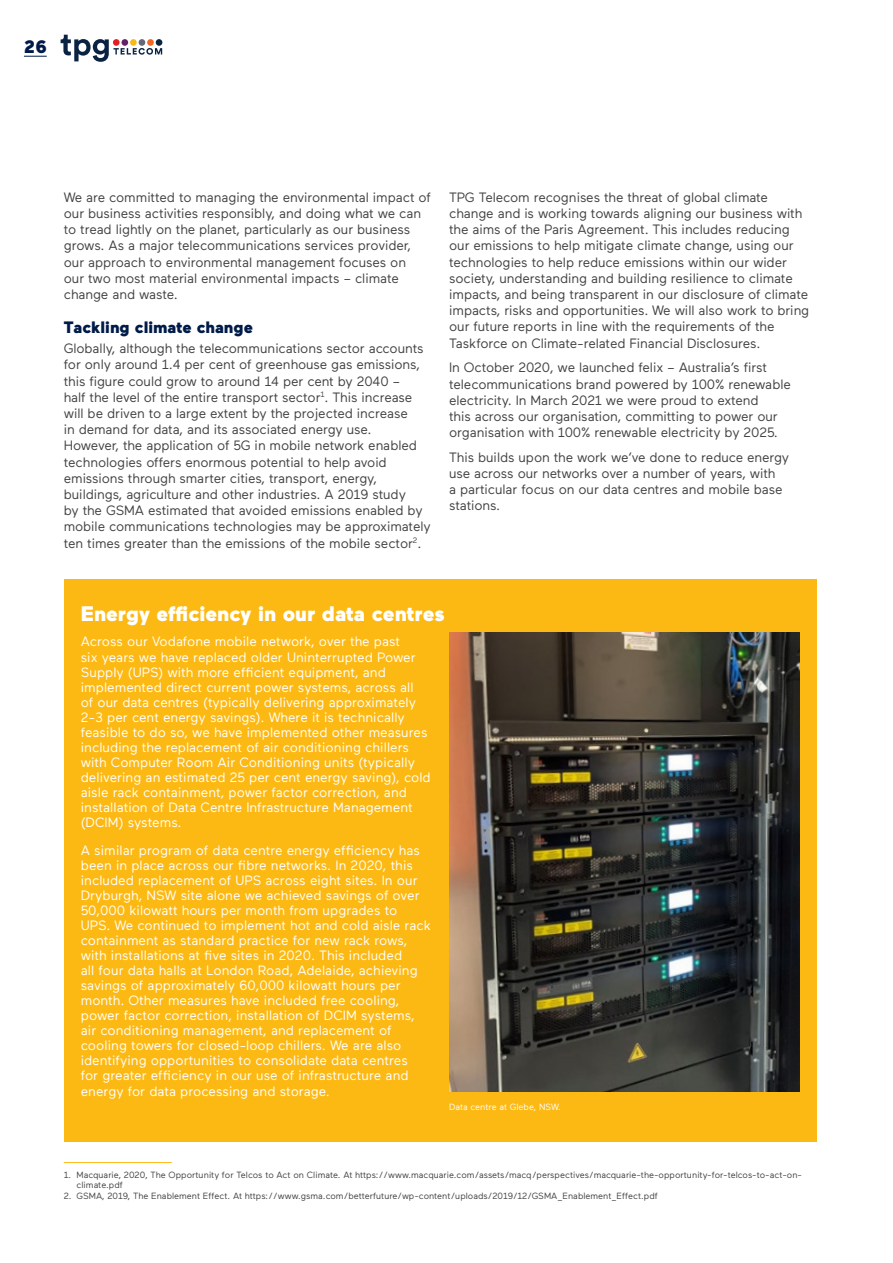
<style>
.page{position:relative;width:893px;height:1263px;background:#fff}
.page>*{position:absolute;margin:0;border:0;box-sizing:border-box;transform-origin:0 0}
.t1{font:900 21px "Maax";color:#fff}
.t2{font:900 18px "Maax";color:#001b49}
.t3{font:900 16.5px "Maax";color:#001b49}
.t4{font:13.5px/16.2px "Maax";letter-spacing:-.01em;color:#414042}
.t5{font:13.5px/15px "Maax";color:#fff}
.t6{font:9px/10.8px "Maax";color:#414042}
.t7{font:9px "Maax";color:#fff}
</style>
<div class="page">
<hr style="left:64px;top:1162px;width:108px;height:1px;background:#fdb913">
<div style="left:64px;top:579px;width:752px;height:562px;background:#fdb913"></div>
<img style="left:449px;top:632px;width:350px;height:459px">
<svg style="left:24px;top:56px;width:23px;height:1px"></svg>
<svg style="left:61px;top:35px;width:101px;height:27px"></svg>
<div style="left:113px;top:39px;width:7px;height:7px;background:#e41e26;border-radius:50%"></div>
<div style="left:139px;top:39px;width:6px;height:7px;background:#676578;border-radius:50%"></div>
<div style="left:147px;top:39px;width:7px;height:7px;background:#f16623;border-radius:50%"></div>
<div style="left:130px;top:39px;width:7px;height:7px;background:#f8bb16;border-radius:50%"></div>
<div style="left:121px;top:39px;width:7px;height:7px;background:#642265;border-radius:50%"></div>
<div style="left:156px;top:39px;width:6px;height:7px;background:#0a2343;border-radius:50%"></div>
<h2 class="t2" style="left:24px;top:37px;width:24px">26</h2>
<p class="t4" style="left:64px;top:189px;width:369px">We are committed to managing the environmental impact of our business activities responsibly, and doing what we can to tread lightly on the planet, particularly as our business grows. As a major telecommunications services provider, our approach to environmental management focuses on<br>our two most material environmental impacts – climate change and waste.</p>
<p class="t3" style="left:64px;top:318px;width:191px">Tackling climate change</p>
<p class="t4" style="left:64px;top:341px;width:368px">Globally, although the telecommunications sector accounts for only around 1.4 per cent of greenhouse gas emissions, this figure could grow to around 14 per cent by 2040 –<br>half the level of the entire transport sector<sup>1</sup>. This increase will be driven to a large extent by the projected increase<br>in demand for data, and its associated energy use.<br>However, the application of 5G in mobile network enabled technologies offers enormous potential to help avoid emissions through smarter cities, transport, energy, buildings, agriculture and other industries. A 2019 study<br>by the GSMA estimated that avoided emissions enabled by mobile communications technologies may be approximately ten times greater than the emissions of the mobile sector<sup>2</sup>.</p>
<p class="t4" style="left:449px;top:189px;width:362px">TPG Telecom recognises the threat of global climate change and is working towards aligning our business with the aims of the Paris Agreement. This includes reducing our emissions to help mitigate climate change, using our technologies to help reduce emissions within our wider society, understanding and building resilience to climate impacts, and being transparent in our disclosure of climate impacts, risks and opportunities. We will also work to bring our future reports in line with the requirements of the Taskforce on Climate-related Financial Disclosures.</p>
<p class="t4" style="left:449px;top:360px;width:343px">In October 2020, we launched felix – Australia’s first telecommunications brand powered by 100% renewable electricity. In March 2021 we were proud to extend<br>this across our organisation, committing to power our organisation with 100% renewable electricity by 2025.</p>
<p class="t4" style="left:449px;top:449px;width:342px">This builds upon the work we’ve done to reduce energy use across our networks over a number of years, with<br>a particular focus on our data centres and mobile base stations.</p>
<h1 class="t1" style="left:81px;top:602px;width:365px">Energy efficiency in our data centres</h1>
<p class="t5" style="left:81px;top:633px;width:351px">Across our Vodafone mobile network, over the past<br>six years we have replaced older Uninterrupted Power Supply (UPS) with more efficient equipment, and implemented direct current power systems, across all<br>of our data centres (typically delivering approximately 2-3 per cent energy savings). Where it is technically feasible to do so, we have implemented other measures including the replacement of air conditioning chillers with Computer Room Air Conditioning units (typically delivering an estimated 25 per cent energy saving), cold aisle rack containment, power factor correction, and installation of Data Centre Infrastructure Management (DCIM) systems.</p>
<p class="t5" style="left:81px;top:842px;width:352px">A similar program of data centre energy efficiency has been in place across our fibre networks. In 2020, this included replacement of UPS across eight sites. In our Dryburgh, NSW site alone we achieved savings of over 50,000 kilowatt hours per month from upgrades to<br>UPS. We continued to implement hot and cold aisle rack containment as standard practice for new rack rows, with installations at five sites in 2020. This included<br>all four data halls at London Road, Adelaide, achieving savings of approximately 60,000 kilowatt hours per month. Other measures have included free cooling, power factor correction, installation of DCIM systems, air conditioning management, and replacement of cooling towers for closed-loop chillers. We are also identifying opportunities to consolidate data centres<br>for greater efficiency in our use of infrastructure and energy for data processing and storage.</p>
<p class="t7" style="left:449px;top:1102px;width:113px">Data centre at Glebe, NSW.</p>
<p class="t6" style="left:77px;top:1169px;width:727px;text-indent:-13px">1. Macquarie, 2020, The Opportunity for Telcos to Act on Climate. At https://www.macquarie.com/assets/macq/perspectives/macquarie-the-opportunity-for-telcos-to-act-on&shy;climate.pdf</p>
<p class="t6" style="left:64px;top:1191px;width:595px">2. GSMA, 2019, The Enablement Effect. At https://www.gsma.com/betterfuture/wp-content/uploads/2019/12/GSMA_Enablement_Effect.pdf</p>
</div>
